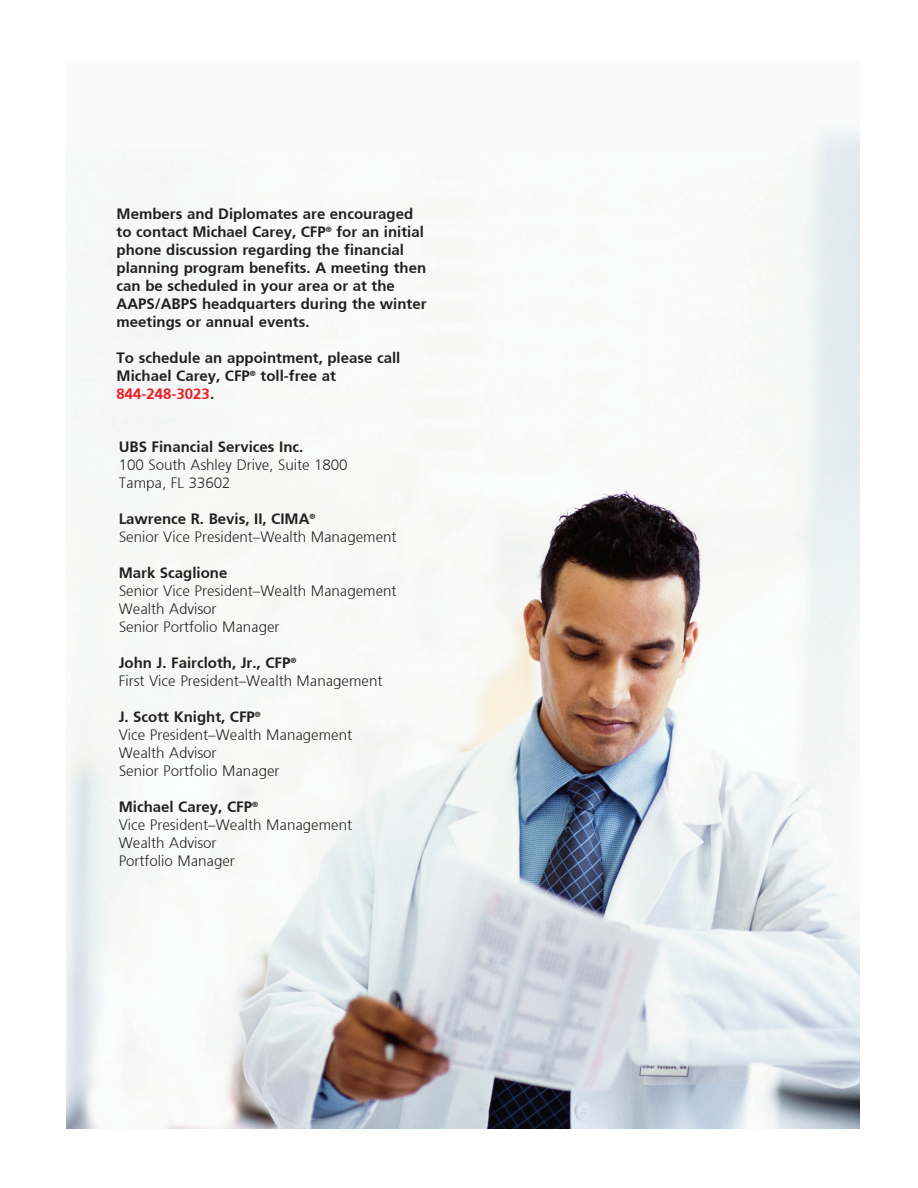
<style>
.page{position:relative;width:918px;height:1188px;background:#fff}
.page>*{position:absolute;margin:0;border:0;box-sizing:border-box;transform-origin:0 0}
.Body_Copy{font:300 15px/18px "Frutiger 45";color:#231f20}
.Body_Copy-2{font:300 15px "Frutiger 45";color:#231f20}
.Body_Copy-3{font:300 15px "Frutiger 45";color:#ee1d23}
.s1{color:#231f20}
</style>
<div class="page">
<img style="left:67px;top:126px;width:793px;height:1003px">
<p class="Body_Copy" style="left:117px;top:204px;width:312px">Members and Diplomates are encouraged to contact Michael Carey, CFP<sup>®</sup> for an initial phone discussion regarding the financial planning program benefits. A meeting then can be scheduled in your area or at the AAPS/ABPS headquarters during the winter meetings or annual events.</p>
<p class="Body_Copy" style="left:117px;top:348px;width:285px">To schedule an appointment, please call<br>Michael Carey, CFP<sup>®</sup> toll-free at</p>
<p class="Body_Copy-3" style="left:117px;top:384px;width:99px">844-248-3023<span class="s1">.</span></p>
<p class="Body_Copy" style="left:119px;top:437px;width:186px">UBS Financial Services Inc.</p>
<p class="Body_Copy-2" style="left:119px;top:456px;width:230px">100 South Ashley Drive, Suite 1800</p>
<p class="Body_Copy-2" style="left:119px;top:474px;width:113px">Tampa, FL 33602</p>
<p class="Body_Copy" style="left:119px;top:509px;width:198px">Lawrence R. Bevis, II, CIMA<sup>®</sup></p>
<p class="Body_Copy-2" style="left:119px;top:528px;width:279px">Senior Vice President–Wealth Management</p>
<p class="Body_Copy" style="left:119px;top:563px;width:110px">Mark Scaglione</p>
<p class="Body_Copy-2" style="left:119px;top:582px;width:279px">Senior Vice President–Wealth Management</p>
<p class="Body_Copy-2" style="left:119px;top:600px;width:99px">Wealth Advisor</p>
<p class="Body_Copy-2" style="left:119px;top:618px;width:162px">Senior Portfolio Manager</p>
<p class="Body_Copy" style="left:119px;top:653px;width:179px">John J. Faircloth, Jr., CFP<sup>®</sup></p>
<p class="Body_Copy-2" style="left:119px;top:672px;width:265px">First Vice President–Wealth Management</p>
<p class="Body_Copy" style="left:119px;top:707px;width:144px">J. Scott Knight, CFP<sup>®</sup></p>
<p class="Body_Copy-2" style="left:119px;top:726px;width:235px">Vice President–Wealth Management</p>
<p class="Body_Copy-2" style="left:119px;top:744px;width:99px">Wealth Advisor</p>
<p class="Body_Copy-2" style="left:119px;top:762px;width:162px">Senior Portfolio Manager</p>
<p class="Body_Copy" style="left:119px;top:797px;width:141px">Michael Carey, CFP<sup>®</sup></p>
<p class="Body_Copy-2" style="left:119px;top:816px;width:235px">Vice President–Wealth Management</p>
<p class="Body_Copy-2" style="left:119px;top:834px;width:99px">Wealth Advisor</p>
<p class="Body_Copy-2" style="left:119px;top:852px;width:118px">Portfolio Manager</p>
</div>
